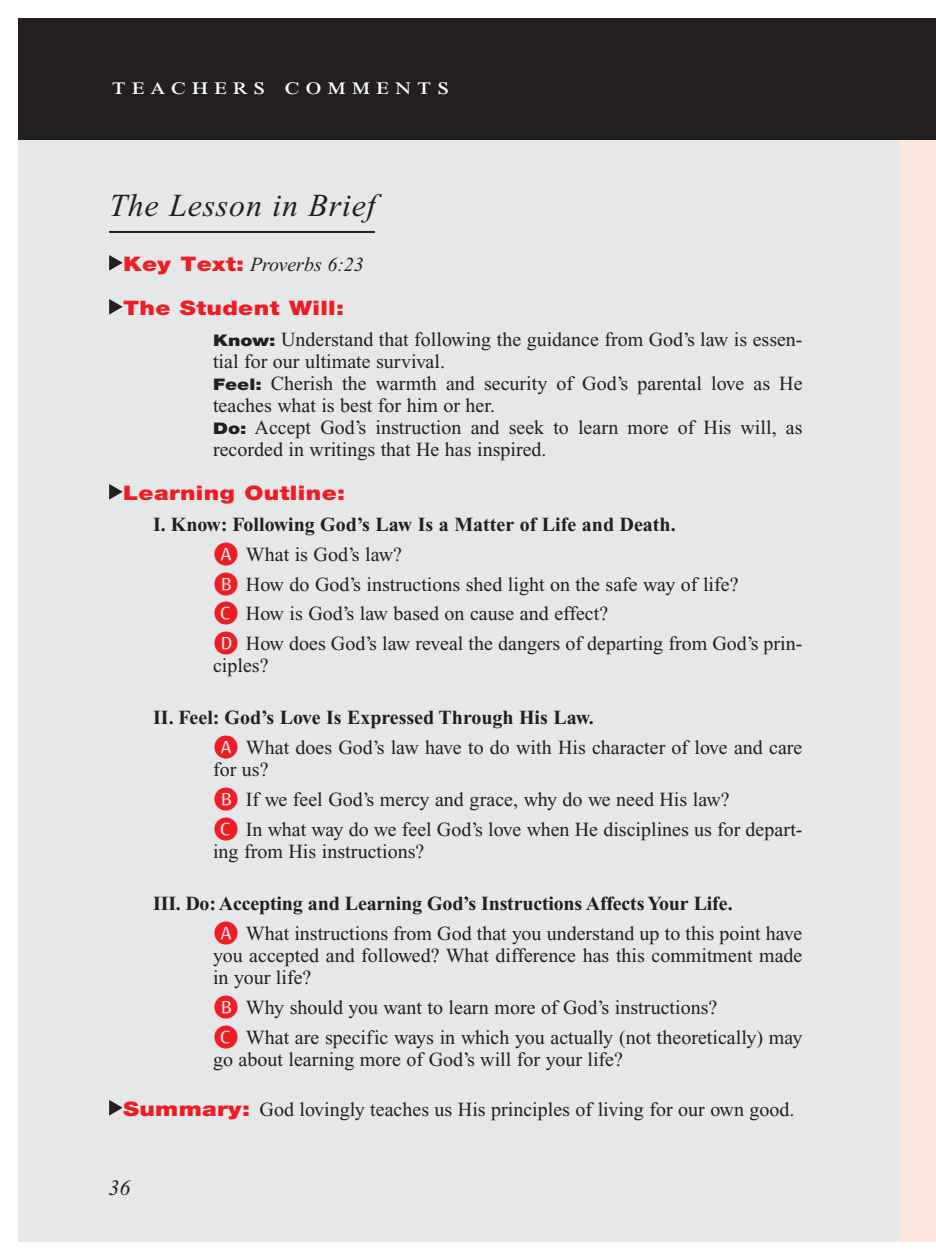
<style>
.page{position:relative;width:936px;height:1260px;background:#fff}
.page>*{position:absolute;margin:0;border:0;box-sizing:border-box;transform-origin:0 0}
.Main_Head_Teachers_C{font:italic 32px "Times New Roman PS Std";letter-spacing:.025em;color:#231f20}
.t1{font:24px "Times New Roman PS Std";letter-spacing:.2em;color:#fff;scale:1.2 1}
.t2{font:italic 22px "Times New Roman PS Std";color:#231f20}
.Bulleted_Points1{font:20px/22px "Times New Roman PS Std";color:#231f20}
.Objectives_Body_Text{font:20px/22px "Times New Roman PS Std";color:#231f20}
.Roman_Numeral_Sub_He{font:700 20px "Times New Roman PS Std";letter-spacing:-.01em;color:#231f20}
.I_Have_to_Teach_Tomo{font:20px "Times New Roman PS Std";color:#231f20}
.T_Aim_bodyXindent{font:italic 20px "Times New Roman PS Std";color:#231f20}
.Roman_Numeral_Sub_He-2{font:900 20px "Helvetica Neue LT Std";letter-spacing:.015em;color:#ee1d23;scale:1.2 1}
.T_Aim_bodyXindent-2{font:900 20px "Helvetica Neue LT Std";letter-spacing:.015em;color:#ee1d23;scale:1.2 1}
.s1{font-family:"Helvetica Neue LT Std";font-weight:900;font-style:normal;color:#ee1d23}
.s2{font-family:"Helvetica Neue LT Std";font-weight:900;font-size:16px}
.s3{font-family:"Helvetica Neue LT Std";font-weight:900;color:#ee1d23}
</style>
<div class="page">
<div style="left:900px;top:136px;width:36px;height:1106px;background:#fde7dc"></div>
<div style="left:18px;top:136px;width:882px;height:1106px;background:#e6e7e9"></div>
<div style="left:900px;top:18px;width:36px;height:122px;background:#231f20"></div>
<div style="left:18px;top:18px;width:882px;height:122px;background:#231f20"></div>
<hr style="left:109px;top:231px;width:266px;height:2px;background:#231f20">
<svg style="left:109px;top:255px;width:14px;height:16px"></svg>
<svg style="left:109px;top:299px;width:14px;height:16px"></svg>
<svg style="left:109px;top:484px;width:14px;height:16px"></svg>
<svg style="left:109px;top:1100px;width:14px;height:16px"></svg>
<p class="t1" style="left:112px;top:73px;width:283px">teachers comments</p>
<p class="Main_Head_Teachers_C" style="left:109px;top:188px;width:268px">The Lesson in Brief</p>
<p class="T_Aim_bodyXindent" style="left:123px;top:253px;width:242px"><span class="s1">Key Text:</span> Proverbs 6:23</p>
<p class="T_Aim_bodyXindent-2" style="left:123px;top:296px;width:186px">The Student Will:</p>
<p class="Objectives_Body_Text" style="left:213px;top:328px;width:591px"><span class="s2">Know:</span> Understand that following the guidance from God’s law is essen&shy;tial for our ultimate survival.</p>
<p class="Objectives_Body_Text" style="left:213px;top:372px;width:591px"><span class="s2">Feel:</span> Cherish the warmth and security of God’s parental love as He teaches what is best for him or her.</p>
<p class="Objectives_Body_Text" style="left:213px;top:416px;width:591px"><span class="s2">Do:</span> Accept God’s instruction and seek to learn more of His will, as recorded in writings that He has inspired.</p>
<p class="Roman_Numeral_Sub_He-2" style="left:123px;top:481px;width:187px">Learning Outline:</p>
<p class="Roman_Numeral_Sub_He" style="left:153px;top:513px;width:524px">I. Know: Following God’s Law Is a Matter of Life and Death.</p>
<p class="Bulleted_Points1" style="left:246px;top:543px;width:158px">What is God’s law?</p>
<p class="Bulleted_Points1" style="left:246px;top:573px;width:494px">How do God’s instructions shed light on the safe way of life?</p>
<p class="Bulleted_Points1" style="left:246px;top:603px;width:364px">How is God’s law based on cause and effect?</p>
<p class="Bulleted_Points1" style="left:213px;top:633px;width:591px;text-indent:33px">How does God’s law reveal the dangers of departing from God’s prin&shy;ciples?</p>
<p class="Roman_Numeral_Sub_He" style="left:153px;top:706px;width:442px">II. Feel: God’s Love Is Expressed Through His Law.</p>
<p class="Bulleted_Points1" style="left:213px;top:737px;width:591px;text-indent:33px">What does God’s law have to do with His character of love and care for us?</p>
<p class="Bulleted_Points1" style="left:246px;top:788px;width:485px">If we feel God’s mercy and grace, why do we need His law?</p>
<p class="Bulleted_Points1" style="left:213px;top:818px;width:591px;text-indent:33px">In what way do we feel God’s love when He disciplines us for depart&shy;ing from His instructions?</p>
<p class="Roman_Numeral_Sub_He" style="left:153px;top:892px;width:581px">III. Do: Accepting and Learning God’s Instructions Affects Your Life.</p>
<p class="Bulleted_Points1" style="left:213px;top:922px;width:591px;text-align:justify;text-indent:33px">What instructions from God that you understand up to this point have you accepted and followed? What difference has this commitment made in your life?</p>
<p class="Bulleted_Points1" style="left:246px;top:996px;width:473px">Why should you want to learn more of God’s instructions?</p>
<p class="Bulleted_Points1" style="left:213px;top:1026px;width:591px;text-indent:33px">What are specific ways in which you actually (not theoretically) may go about learning more of God’s will for your life?</p>
<p class="I_Have_to_Teach_Tomo" style="left:123px;top:1098px;width:673px"><span class="s3">Summary:</span> God lovingly teaches us His principles of living for our own good.</p>
<p class="t2" style="left:109px;top:1176px;width:23px">36</p>
</div>
